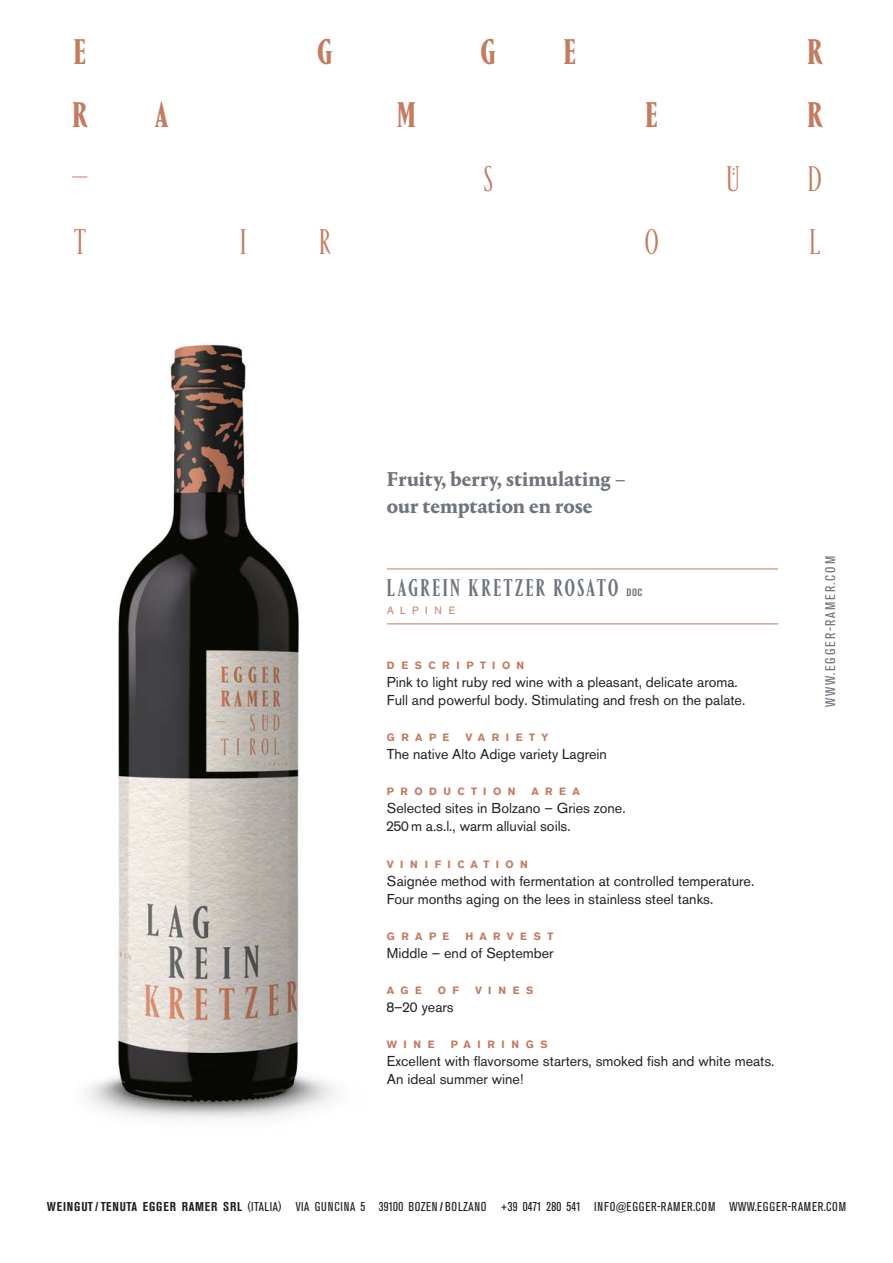
<style>
.page{position:relative;width:893px;height:1263px;background:#fff}
.page>*{position:absolute;margin:0;border:0;box-sizing:border-box;transform-origin:0 0}
.t1{font:700 37.5px "Portrait Cond";color:#c37c61}
.t2{font:300 37.5px "Portrait Cond";color:#c37c61}
.t3{font:500 25.5px "Portrait Cond";letter-spacing:.1em;color:#6f757c}
.t4{font:700 21px/27.2px "Portrait Text";letter-spacing:-.005em;color:#6f757c}
.t5{font:14.25px/18px "Akzidenz Grotesk Pro";color:#231f20}
.t6{font:condensed 13.8px "Akzidenz Grotesk Pro";letter-spacing:.12em;color:#6f757c;scale:1.05 1}
.t7{font:condensed 12.75px "Akzidenz Grotesk Pro";letter-spacing:.05em;color:#231f20}
.t8{font:700 10.5px "Akzidenz Grotesk Pro";letter-spacing:.6em;color:#c37c61}
.t9{font:700 10.5px "Akzidenz Grotesk Pro";letter-spacing:.62em;color:#c37c61}
.t10{font:700 10.5px "Akzidenz Grotesk Pro";letter-spacing:.64em;color:#c37c61}
.t11{font:10.5px "Akzidenz Grotesk Pro";letter-spacing:.63em;color:#c37c61}
.t12{font:700 condensed 10.5px "Akzidenz Grotesk Pro";color:#6f757c}
.s1{font-weight:700}
</style>
<div class="page">
<img style="left:88px;top:344px;width:247px;height:775px">
<hr style="left:387px;top:568px;width:391px;height:1px;background:#c37c61">
<hr style="left:387px;top:623px;width:391px;height:1px;background:#c37c61">
<h1 class="t1" style="left:74px;top:29px;width:13px">E</h1>
<h1 class="t1" style="left:318px;top:29px;width:16px">G</h1>
<h1 class="t1" style="left:481px;top:29px;width:16px">G</h1>
<h1 class="t1" style="left:564px;top:29px;width:13px">E</h1>
<h1 class="t1" style="left:807px;top:29px;width:16px">R</h1>
<h1 class="t1" style="left:73px;top:92px;width:16px">R</h1>
<h1 class="t1" style="left:155px;top:92px;width:15px">A</h1>
<h1 class="t1" style="left:397px;top:92px;width:20px">M</h1>
<h1 class="t1" style="left:645px;top:92px;width:13px">E</h1>
<h1 class="t1" style="left:807px;top:92px;width:16px">R</h1>
<h1 class="t2" style="left:72px;top:153px;width:18px">—</h1>
<h1 class="t2" style="left:484px;top:157px;width:11px">S</h1>
<h1 class="t2" style="left:727px;top:157px;width:15px">U</h1>
<h1 class="t2" style="left:808px;top:157px;width:15px">D</h1>
<h1 class="t2" style="left:74px;top:221px;width:14px">T</h1>
<h1 class="t2" style="left:240px;top:221px;width:8px">I</h1>
<h1 class="t2" style="left:319px;top:221px;width:13px">R</h1>
<h1 class="t2" style="left:645px;top:221px;width:15px">O</h1>
<h1 class="t2" style="left:809px;top:221px;width:12px">L</h1>
<h3 class="t4" style="left:387px;top:464px;width:240px">Fruity, berry, stimulating – our temptation en rose</h3>
<h2 class="t3" style="left:387px;top:573px;width:233px">LAGREIN KRETZER ROSATO</h2>
<p class="t12" style="left:627px;top:586px;width:17px">DOC</p>
<p class="t11" style="left:387px;top:604px;width:70px">ALPINE</p>
<p class="t9" style="left:387px;top:658px;width:139px">DESCRIPTION</p>
<p class="t5" style="left:387px;top:673px;width:360px">Pink to light ruby red wine with a pleasant, delicate aroma.<br>Full and powerful body. Stimulating and fresh on the palate.</p>
<p class="t8" style="left:387px;top:730px;width:64px">GRAPE</p>
<p class="t8" style="left:465px;top:730px;width:85px">VARIETY</p>
<p class="t5" style="left:387px;top:745px;width:222px">The native Alto Adige variety Lagrein</p>
<p class="t8" style="left:387px;top:785px;width:130px">PRODUCTION</p>
<p class="t8" style="left:531px;top:785px;width:50px">AREA</p>
<p class="t5" style="left:387px;top:799px;width:240px">Selected sites in Bolzano – Gries zone.<br>250m a.s.l., warm alluvial soils.</p>
<p class="t8" style="left:387px;top:857px;width:142px">VINIFICATION</p>
<p class="t5" style="left:387px;top:871px;width:369px">Saignée method with fermentation at controlled temperature.<br>Four months aging on the lees in stainless steel tanks.</p>
<p class="t8" style="left:387px;top:929px;width:64px">GRAPE</p>
<p class="t8" style="left:465px;top:929px;width:89px">HARVEST</p>
<p class="t5" style="left:387px;top:944px;width:168px">Middle – end of September</p>
<p class="t8" style="left:387px;top:983px;width:36px">AGE</p>
<p class="t8" style="left:438px;top:983px;width:23px">O F</p>
<p class="t8" style="left:475px;top:983px;width:60px">VINES</p>
<p class="t5" style="left:387px;top:998px;width:68px">8–20 years</p>
<p class="t8" style="left:387px;top:1038px;width:49px">WINE</p>
<p class="t10" style="left:451px;top:1038px;width:98px">PAIRINGS</p>
<p class="t5" style="left:387px;top:1052px;width:389px">Excellent with flavorsome starters, smoked fish and white meats.<br>An ideal summer wine!</p>
<p class="t6" style="left:821px;top:707px;width:145px;rotate:-90deg">WWW.EGGER-RAMER.COM</p>
<p class="t7" style="left:47px;top:1198px;width:801px"><span class="s1">WEINGUT/TENUTA EGGER RAMER SRL</span> (ITALIA) VIA GUNCINA 5 39100 BOZEN <span class="s1">/</span> BOLZANO +39 0471 280 541 INFO@EGGER-RAMER.COM WWW.EGGER-RAMER.COM</p>
</div>
